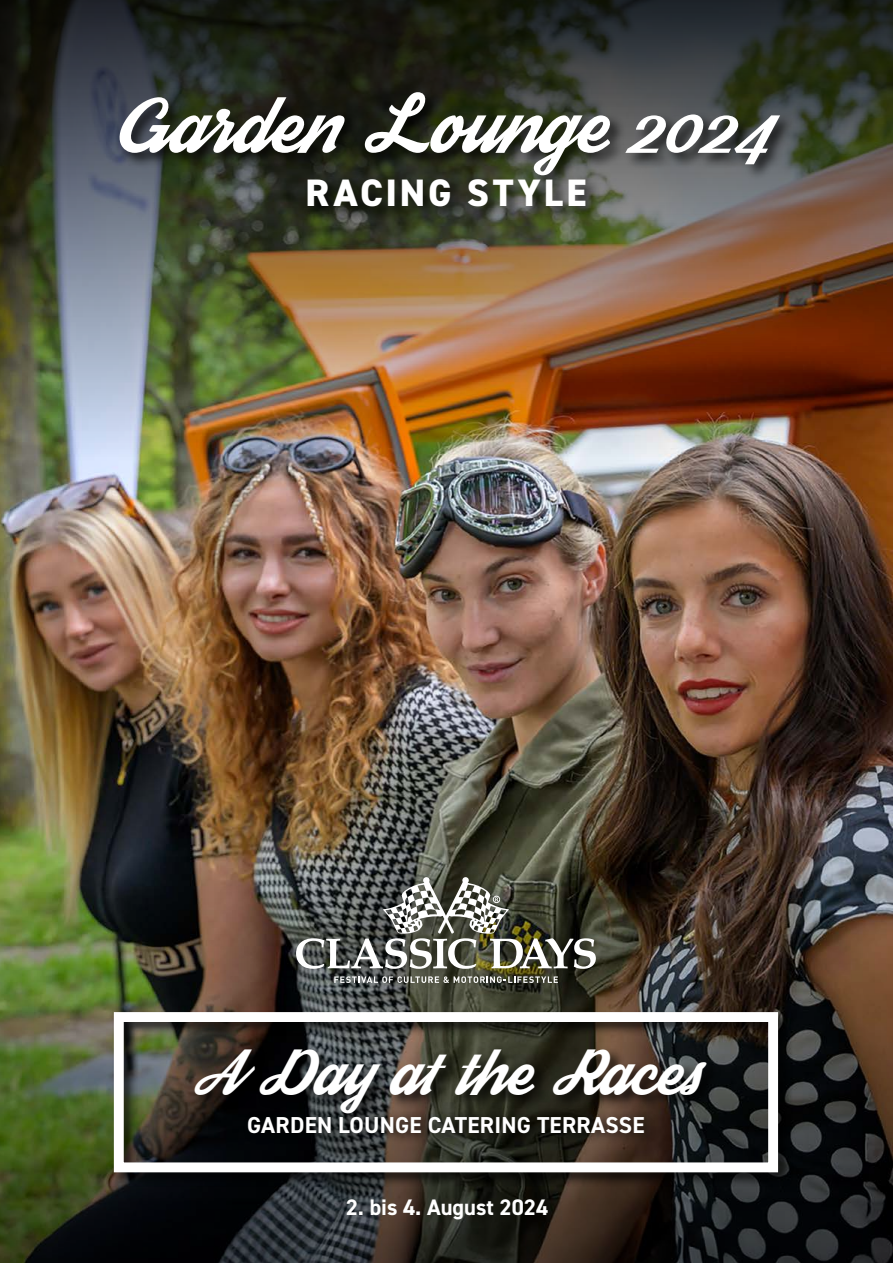
<style>
.page{position:relative;width:893px;height:1263px;background:#fff}
.page>*{position:absolute;margin:0;border:0;box-sizing:border-box;transform-origin:0 0}
.t1{font:56.4px "Streetwear";color:#fff}
.t2{font:46.2px "Streetwear";color:#fff}
.t3{font:800 38.25px "DIN2014";letter-spacing:.08em;color:#fff}
.t4{font:700 23.1px "DIN2014";letter-spacing:.01em;color:#fff}
.t5{font:700 22.5px "DIN2014";color:#fff}
</style>
<div class="page">
<img style="left:0;top:457px;width:893px;height:400px">
<img style="left:0;top:857px;width:893px;height:406px">
<img style="left:0;top:0;width:893px;height:457px">
<div style="left:111px;top:1010px;width:683px;height:178px;background:#000;opacity:.75"></div>
<div style="left:114px;top:1012px;width:664px;height:160px;border:10px solid #fff"></div>
<div style="left:273px;top:855px;width:346px;height:151px;background:#000;opacity:.75"></div>
<svg style="left:334px;top:976px;width:224px;height:7px;background:#82847d"></svg>
<svg style="left:296px;top:877px;width:300px;height:92px"></svg>
<div style="left:116px;top:89px;width:680px;height:134px;background:#000;opacity:.75"></div>
<div style="left:243px;top:1110px;width:413px;height:35px;background:#000;opacity:.75"></div>
<h1 class="t1" style="left:115px;top:100px;width:664px">Garden Lounge 2024</h1>
<h3 class="t3" style="left:305px;top:167px;width:282px">RACING STYLE</h3>
<h2 class="t2" style="left:190px;top:1051px;width:513px">A Day at the Races</h2>
<p class="t4" style="left:247px;top:1109px;width:399px">GARDEN LOUNGE CATERING TERRASSE</p>
<p class="t5" style="left:346px;top:1192px;width:204px">2. bis 4. August 2024</p>
</div>
